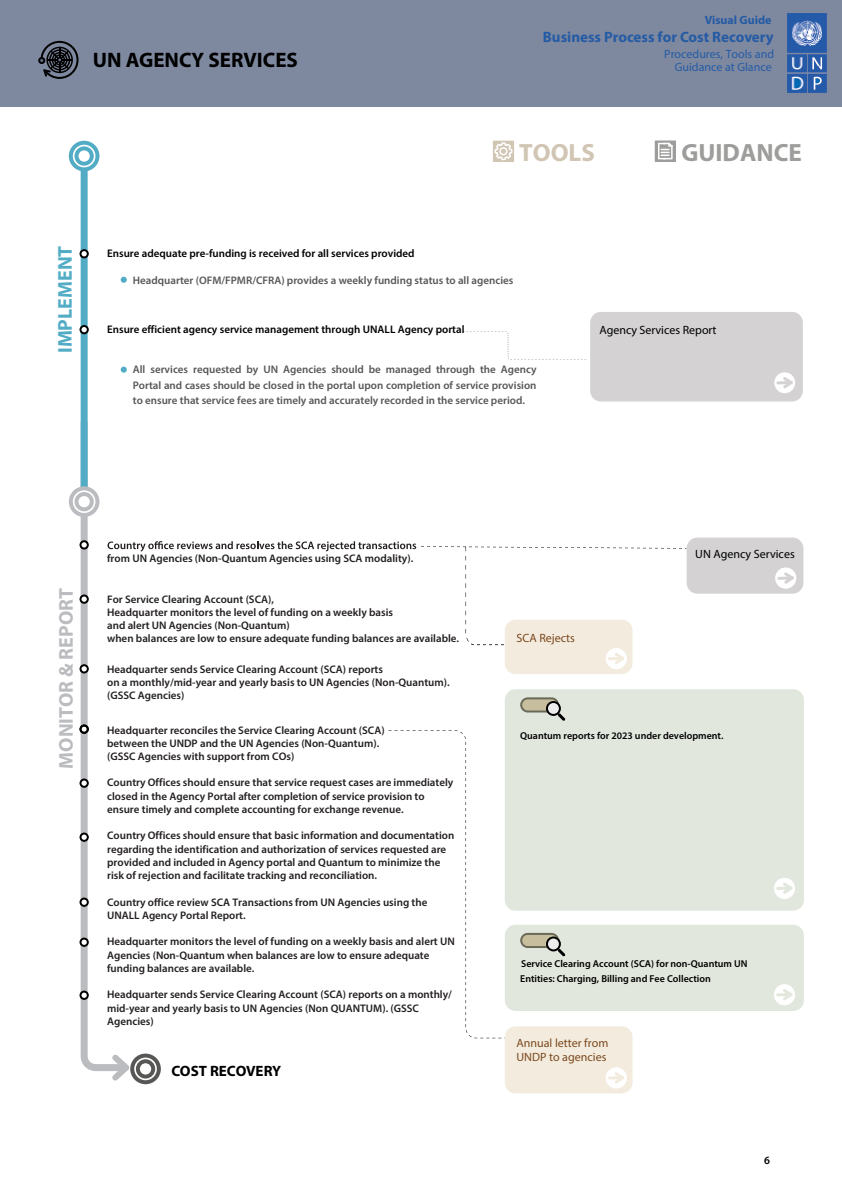
<style>
.page{position:relative;width:842px;height:1191px;background:#fff}
.page>*{position:absolute;margin:0;border:0;box-sizing:border-box;transform-origin:0 0}
.t1{font:700 25px "Myriad Pro";color:#9d9d9c}
.t2{font:700 25px "Myriad Pro";color:#d1c5b3}
.t3{font:700 21px "Myriad Pro";color:#000}
.t4{font:700 20px "Myriad Pro";color:#bbbcbf}
.t5{font:700 20px "Myriad Pro";color:#53acc5}
.t6{font:700 15px "Myriad Pro";color:#255ba4}
.t7{font:700 15px "Myriad Pro";color:#000}
.t8{font:12px/14.4px "Myriad Pro";color:#7c481e}
.t9{font:12px "Myriad Pro";color:#000}
.t10{font:12px "Myriad Pro";color:#255ba4}
.t11{font:700 12px "Myriad Pro";color:#255ba4}
.t12{font:600 11px/13.3px "Myriad Pro";color:#231f20}
.t13{font:600 11px/15.4px "Myriad Pro";color:#575756;text-align:justify}
.t14{font:600 11px "Myriad Pro";color:#000}
.t15{font:600 10px/15.1px "Myriad Pro";color:#000}
</style>
<div class="page">
<div style="left:81px;top:152px;width:7px;height:345px;background:#53acc5;border-radius:4px"></div>
<div style="left:505px;top:1026px;width:127px;height:67px;background:#f3ecde;border-radius:11px"></div>
<div style="left:505px;top:689px;width:299px;height:221px;background:#e2e7dd;border-radius:11px"></div>
<div style="left:774px;top:878px;width:21px;height:21px;background:#fff;border-radius:50%"></div>
<div style="left:505px;top:924px;width:299px;height:87px;background:#e2e7dd;border-radius:11px"></div>
<div style="left:0;top:0;width:842px;height:107px;background:#7e89a0"></div>
<img style="left:788px;top:14px;width:38px;height:79px">
<svg style="left:38px;top:41px;width:41px;height:38px"></svg>
<svg style="left:69px;top:141px;width:30px;height:30px"></svg>
<svg style="left:493px;top:141px;width:21px;height:21px"></svg>
<svg style="left:655px;top:140px;width:21px;height:22px"></svg>
<svg style="left:80px;top:249px;width:9px;height:9px"></svg>
<svg style="left:121px;top:277px;width:6px;height:6px"></svg>
<svg style="left:80px;top:325px;width:9px;height:9px"></svg>
<div style="left:121px;top:366px;width:6px;height:7px;background:#53acc5;border-radius:50%"></div>
<div style="left:687px;top:537px;width:116px;height:56px;background:#d4d2d2;border-radius:11px"></div>
<div style="left:606px;top:1067px;width:21px;height:21px;background:#fff;border-radius:50%"></div>
<svg style="left:776px;top:882px;width:16px;height:12px"></svg>
<div style="left:774px;top:984px;width:21px;height:21px;background:#fff;border-radius:50%"></div>
<svg style="left:776px;top:989px;width:16px;height:11px"></svg>
<div style="left:775px;top:567px;width:21px;height:21px;background:#fff;border-radius:50%"></div>
<svg style="left:777px;top:572px;width:17px;height:12px"></svg>
<div style="left:590px;top:312px;width:213px;height:89px;background:#d4d2d2;border-radius:11px"></div>
<div style="left:774px;top:372px;width:21px;height:21px;background:#fff;border-radius:50%"></div>
<svg style="left:776px;top:377px;width:17px;height:11px"></svg>
<svg style="left:435px;top:331px;width:74px;height:28px"></svg>
<svg style="left:69px;top:419px;width:618px;height:665px"></svg>
<p class="t11" style="left:705px;top:12px;width:68px">Visual Guide</p>
<p class="t10" style="left:664px;top:47px;width:111px">Procedures, Tools and</p>
<h3 class="t6" style="left:543px;top:27px;width:232px">Business Process for Cost Recovery</h3>
<h2 class="t3" style="left:93px;top:46px;width:207px">UN AGENCY SERVICES</h2>
<p class="t10" style="left:675px;top:59px;width:99px">Guidance at Glance</p>
<h1 class="t2" style="left:519px;top:136px;width:77px">TOOLS</h1>
<h1 class="t1" style="left:681px;top:136px;width:122px">GUIDANCE</h1>
<h3 class="t5" style="left:52px;top:353px;width:109px;rotate:-90deg">IMPLEMENT</h3>
<p class="t14" style="left:107px;top:247px;width:309px">Ensure adequate pre-funding is received for all services provided</p>
<p class="t13" style="left:133px;top:272px;width:382px">Headquarter (OFM/FPMR/CFRA) provides a weekly funding status to all agencies</p>
<p class="t14" style="left:107px;top:322px;width:359px">Ensure efficient agency service management through UNALL Agency portal</p>
<p class="t13" style="left:133px;top:362px;width:405px">All services requested by UN Agencies should be managed through the Agency Portal and cases should be closed in the portal upon completion of service provision to ensure that service fees are timely and accurately recorded in the service period.</p>
<p class="t9" style="left:599px;top:322px;width:119px">Agency Services Report</p>
<h3 class="t4" style="left:53px;top:768px;width:182px;rotate:-90deg">MONITOR &amp; REPORT</h3>
<p class="t12" style="left:107px;top:551px;width:308px">from UN Agencies (Non-Quantum Agencies using SCA modality).</p>
<p class="t12" style="left:107px;top:593px;width:354px;line-height:13px">For Service Clearing Account (SCA),<br>Headquarter monitors the level of funding on a weekly basis<br>and alert UN Agencies (Non-Quantum)<br>when balances are low to ensure adequate funding balances are available.</p>
<p class="t12" style="left:107px;top:662px;width:344px">Headquarter sends Service Clearing Account (SCA) reports<br>on a monthly/mid-year and yearly basis to UN Agencies (Non-Quantum). (GSSC Agencies)</p>
<p class="t12" style="left:107px;top:723px;width:279px">Headquarter reconciles the Service Clearing Account (SCA) between the UNDP and the UN Agencies (Non-Quantum). (GSSC Agencies with support from COs)</p>
<p class="t12" style="left:107px;top:775px;width:348px">Country Offices should ensure that service request cases are immediately closed in the Agency Portal after completion of service provision to ensure timely and complete accounting for exchange revenue.</p>
<p class="t12" style="left:107px;top:828px;width:349px">Country Offices should ensure that basic information and documentation regarding the identification and authorization of services requested are provided and included in Agency portal and Quantum to minimize the risk of rejection and facilitate tracking and reconciliation.</p>
<p class="t12" style="left:107px;top:895px;width:322px">Country office review SCA Transactions from UN Agencies using the<br>UNALL Agency Portal Report.</p>
<p class="t12" style="left:107px;top:934px;width:349px">Headquarter monitors the level of funding on a weekly basis and alert UN<br>Agencies (Non-Quantum when balances are low to ensure adequate funding balances are available.</p>
<p class="t12" style="left:107px;top:987px;width:346px">Headquarter sends Service Clearing Account (SCA) reports on a monthly/ mid-year and yearly basis to UN Agencies (Non QUANTUM). (GSSC<br>Agencies)</p>
<h3 class="t7" style="left:171px;top:1060px;width:111px">COST RECOVERY</h3>
<p class="t8" style="left:516px;top:631px;width:60px">SCA Rejects</p>
<p class="t9" style="left:695px;top:546px;width:101px">UN Agency Services</p>
<p class="t15" style="left:520px;top:728px;width:205px">Quantum reports for 2023 under development.</p>
<p class="t15" style="left:520px;top:956px;width:229px">Service Clearing Account (SCA) for non-Quantum UN<br>Entities: Charging, Billing and Fee Collection</p>
<p class="t8" style="left:516px;top:1035px;width:93px">Annual letter from<br>UNDP to agencies</p>
<p class="t14" style="left:764px;top:1153px;width:7px">6</p>
</div>
